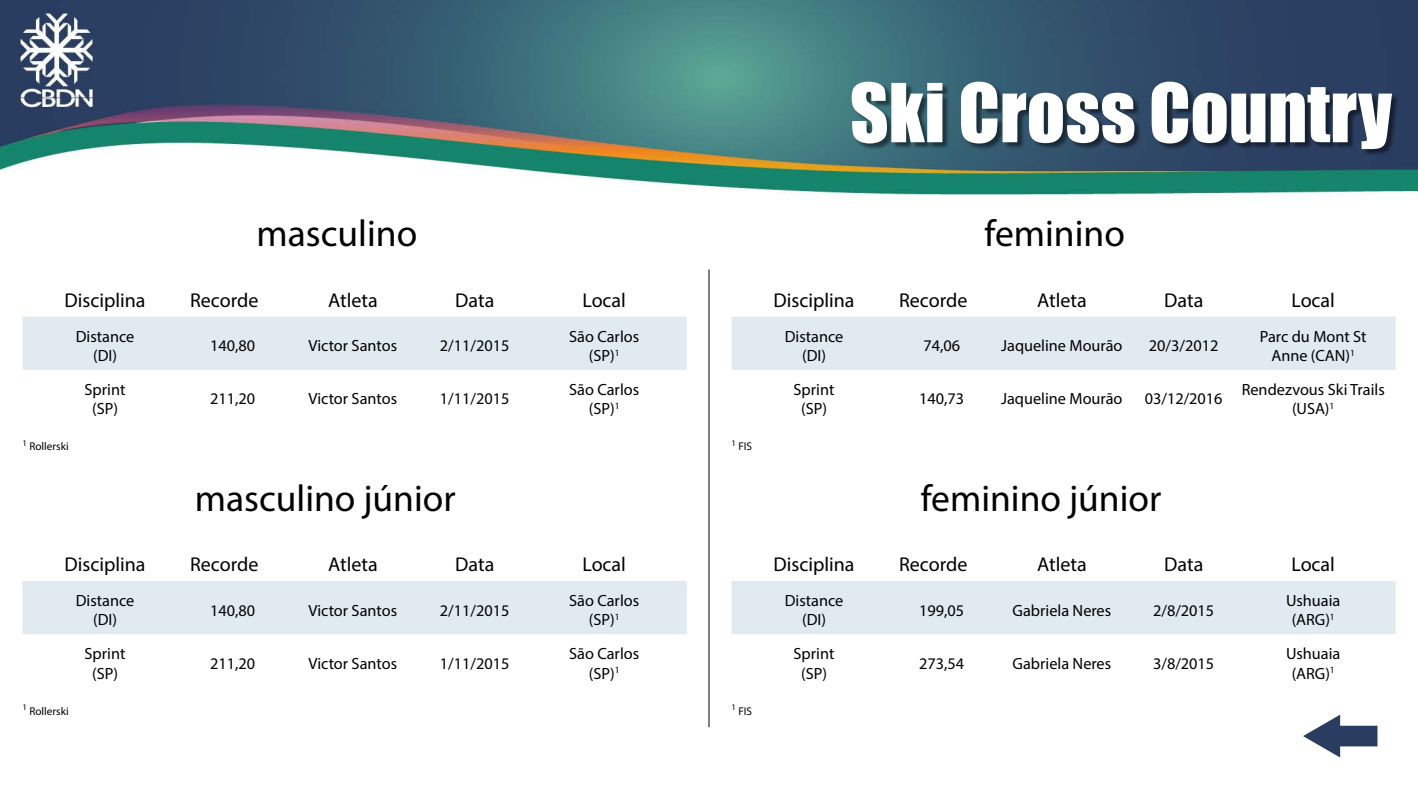
<style>
.page{position:relative;width:1418px;height:798px;background:#fff}
.page>*{position:absolute;margin:0;border:0;box-sizing:border-box;transform-origin:0 0}
.t1{font:75px "Impact";color:#fff}
.t2{font:37.5px "Myriad Pro";color:#000}
.t3{font:20px "Myriad Pro";color:#000}
.t4{font:16.25px/19.5px "Myriad Pro";color:#000;text-align:center}
.t5{font:11.25px "Myriad Pro";color:#000}
</style>
<div class="page">
<img style="left:0;top:0;width:1417px;height:523px">
<svg style="left:1303px;top:714px;width:74px;height:43px"></svg>
<div style="left:852px;top:82px;width:547px;height:74px;background:#000;opacity:.5"></div>
<hr style="left:708px;top:270px;width:1px;height:456px;background:#000">
<div style="left:22px;top:316px;width:664px;height:53px;background:#e0eaef"></div>
<div style="left:731px;top:316px;width:664px;height:53px;background:#e0eaef"></div>
<div style="left:22px;top:581px;width:664px;height:53px;background:#e0eaef"></div>
<div style="left:731px;top:581px;width:664px;height:53px;background:#e0eaef"></div>
<h1 class="t1" style="left:850px;top:55px;width:543px">Ski Cross Country</h1>
<h2 class="t2" style="left:256px;top:211px;width:162px">masculino</h2>
<h2 class="t2" style="left:984px;top:211px;width:142px">feminino</h2>
<p class="t3" style="left:64px;top:288px;width:83px">Disciplina</p>
<p class="t3" style="left:190px;top:288px;width:70px">Recorde</p>
<p class="t3" style="left:328px;top:288px;width:51px">Atleta</p>
<p class="t3" style="left:455px;top:288px;width:41px">Data</p>
<p class="t3" style="left:582px;top:288px;width:45px">Local</p>
<p class="t4" style="left:76px;top:326px;width:60px">Distance (DI)</p>
<p class="t4" style="left:210px;top:335px;width:47px">140,80</p>
<p class="t4" style="left:308px;top:335px;width:90px">Victor Santos</p>
<p class="t4" style="left:440px;top:335px;width:71px">2/11/2015</p>
<p class="t4" style="left:569px;top:326px;width:71px">São Carlos (SP)<sup>1</sup></p>
<p class="t4" style="left:85px;top:379px;width:42px">Sprint (SP)</p>
<p class="t4" style="left:210px;top:389px;width:47px">211,20</p>
<p class="t4" style="left:308px;top:389px;width:90px">Victor Santos</p>
<p class="t4" style="left:440px;top:389px;width:71px">1/11/2015</p>
<p class="t4" style="left:569px;top:379px;width:71px">São Carlos (SP)<sup>1</sup></p>
<p class="t5" style="left:22px;top:439px;width:48px"><sup>1</sup> Rollerski</p>
<h2 class="t2" style="left:195px;top:475px;width:262px">masculino júnior</h2>
<p class="t3" style="left:64px;top:552px;width:83px">Disciplina</p>
<p class="t3" style="left:190px;top:552px;width:70px">Recorde</p>
<p class="t3" style="left:328px;top:552px;width:51px">Atleta</p>
<p class="t3" style="left:455px;top:552px;width:41px">Data</p>
<p class="t3" style="left:582px;top:552px;width:45px">Local</p>
<p class="t4" style="left:76px;top:590px;width:60px">Distance (DI)</p>
<p class="t4" style="left:210px;top:600px;width:47px">140,80</p>
<p class="t4" style="left:308px;top:600px;width:90px">Victor Santos</p>
<p class="t4" style="left:440px;top:600px;width:71px">2/11/2015</p>
<p class="t4" style="left:569px;top:590px;width:71px">São Carlos (SP)<sup>1</sup></p>
<p class="t4" style="left:85px;top:643px;width:42px">Sprint (SP)</p>
<p class="t4" style="left:210px;top:653px;width:47px">211,20</p>
<p class="t4" style="left:308px;top:653px;width:90px">Victor Santos</p>
<p class="t4" style="left:440px;top:653px;width:71px">1/11/2015</p>
<p class="t4" style="left:569px;top:643px;width:71px">São Carlos (SP)<sup>1</sup></p>
<p class="t5" style="left:22px;top:704px;width:48px"><sup>1</sup> Rollerski</p>
<p class="t5" style="left:731px;top:439px;width:22px"><sup>1</sup> FIS</p>
<p class="t5" style="left:731px;top:704px;width:22px"><sup>1</sup> FIS</p>
<p class="t3" style="left:773px;top:288px;width:83px">Disciplina</p>
<p class="t3" style="left:899px;top:288px;width:70px">Recorde</p>
<p class="t3" style="left:1037px;top:288px;width:51px">Atleta</p>
<p class="t3" style="left:1164px;top:288px;width:41px">Data</p>
<p class="t3" style="left:1291px;top:288px;width:45px">Local</p>
<p class="t4" style="left:784px;top:326px;width:60px">Distance (DI)</p>
<p class="t4" style="left:923px;top:335px;width:38px">74,06</p>
<p class="t4" style="left:1001px;top:335px;width:123px">Jaqueline Mourão</p>
<p class="t4" style="left:1148px;top:335px;width:71px">20/3/2012</p>
<p class="t4" style="left:1259px;top:326px;width:108px">Parc du Mont St<br>Anne (CAN)<sup>1</sup></p>
<p class="t4" style="left:793px;top:379px;width:42px">Sprint (SP)</p>
<p class="t4" style="left:919px;top:389px;width:47px">140,73</p>
<p class="t4" style="left:1001px;top:389px;width:123px">Jaqueline Mourão</p>
<p class="t4" style="left:1144px;top:389px;width:79px">03/12/2016</p>
<p class="t4" style="left:1241px;top:379px;width:144px">Rendezvous Ski Trails (USA)<sup>1</sup></p>
<h2 class="t2" style="left:920px;top:475px;width:242px">feminino júnior</h2>
<p class="t3" style="left:773px;top:552px;width:83px">Disciplina</p>
<p class="t3" style="left:899px;top:552px;width:70px">Recorde</p>
<p class="t3" style="left:1037px;top:552px;width:51px">Atleta</p>
<p class="t3" style="left:1164px;top:552px;width:41px">Data</p>
<p class="t3" style="left:1291px;top:552px;width:45px">Local</p>
<p class="t4" style="left:784px;top:590px;width:60px">Distance (DI)</p>
<p class="t4" style="left:919px;top:600px;width:47px">199,05</p>
<p class="t4" style="left:1012px;top:600px;width:100px">Gabriela Neres</p>
<p class="t4" style="left:1153px;top:600px;width:63px">2/8/2015</p>
<p class="t4" style="left:1285px;top:590px;width:56px">Ushuaia (ARG)<sup>1</sup></p>
<p class="t4" style="left:793px;top:643px;width:42px">Sprint (SP)</p>
<p class="t4" style="left:919px;top:653px;width:47px">273,54</p>
<p class="t4" style="left:1012px;top:653px;width:100px">Gabriela Neres</p>
<p class="t4" style="left:1153px;top:653px;width:63px">3/8/2015</p>
<p class="t4" style="left:1285px;top:643px;width:56px">Ushuaia (ARG)<sup>1</sup></p>
</div>
